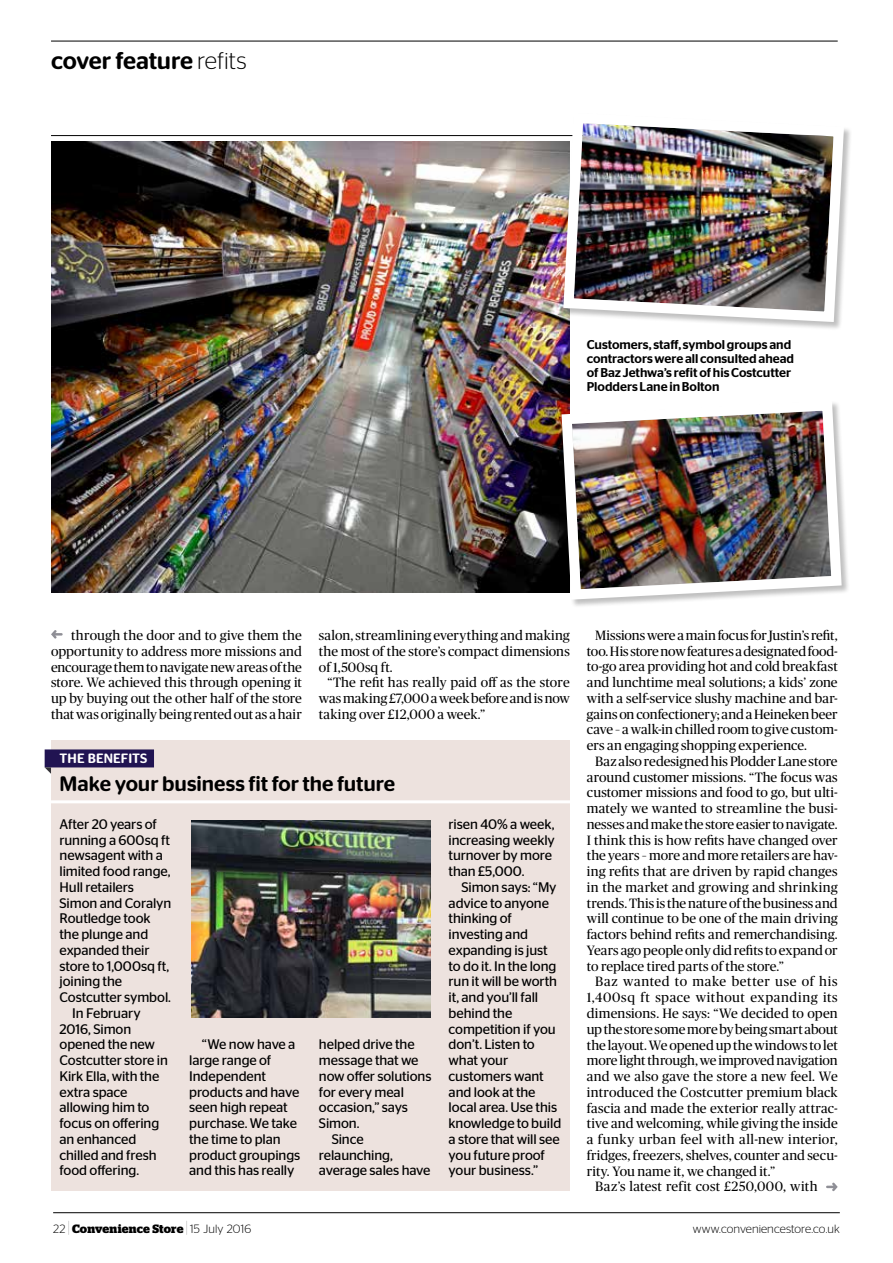
<style>
.page{position:relative;width:893px;height:1263px;background:#fff}
.page>*{position:absolute;margin:0;border:0;box-sizing:border-box;transform-origin:0 0}
.t1{font:500 24px "Stag Sans Round";letter-spacing:-.015em;color:#000}
.t2{font:500 21px "Stag Sans Round";letter-spacing:-.005em;color:#000}
.t3{font:13.8px/15.8px "Stag Sans";letter-spacing:-.01em;color:#000}
.t4{font:13.5px/15.8px "Publico";letter-spacing:.005em;color:#000;text-align:justify}
.t5{font:13.5px "Publico";letter-spacing:.025em;color:#000}
.t6{font:500 13.5px "Stag Sans Round";color:#fff}
.t7{font:500 12.75px/13.8px "Stag Sans";letter-spacing:-.005em;color:#000}
.t8{font:700 12px "Stag";letter-spacing:.015em;color:#000}
.t9{font:300 12px "Stag Sans Round";letter-spacing:.005em;color:#000}
.s1{font-weight:300}
.s2{font-family:"Stag Sans Round";font-weight:300}
.s3{font-family:"Stag Sans Round";font-weight:300;font-size:18px}
</style>
<div class="page">
<hr style="left:51px;top:135px;width:787px;height:1px;background:#000">
<hr style="left:51px;top:41px;width:787px;height:1px;background:#000">
<img style="left:51px;top:142px;width:519px;height:450px">
<svg style="left:51px;top:630px;width:12px;height:9px"></svg>
<svg style="left:826px;top:1182px;width:12px;height:9px"></svg>
<img style="left:556px;top:395px;width:291px;height:210px">
<div style="left:563px;top:113px;width:290px;height:217px;background:#fff"></div>
<img style="left:558px;top:123px;width:291px;height:204px">
<div style="left:51px;top:740px;width:519px;height:451px;background:#ede2de"></div>
<div style="left:45px;top:749px;width:109px;height:18px;background:#211452"></div>
<hr style="left:51px;top:800px;width:527px;height:3px;background:#fff">
<svg style="left:45px;top:767px;width:6px;height:7px"></svg>
<img style="left:191px;top:820px;width:239px;height:198px">
<hr style="left:53px;top:1212px;width:787px;height:1px;background:#000">
<h1 class="t1" style="left:51px;top:47px;width:197px">cover feature <span class="s1">refits</span></h1>
<p class="t7" style="left:587px;top:338px;width:209px">Customers, staff, symbol groups and contractors were all consulted ahead of Baz Jethwa’s refit of his Costcutter Plodders Lane in Bolton</p>
<p class="t4" style="left:51px;top:627px;width:252px;text-indent:20px">through the door and to give them the opportunity to address more missions and encourage them to navigate new areas of the store. We achieved this through opening it up by buying out the other half of the store that was originally being rented out as a hair</p>
<p class="t4" style="left:319px;top:627px;width:252px">salon, streamlining everything and making the most of the store’s compact dimensions of 1,500sq ft.</p>
<p class="t4" style="left:319px;top:675px;width:252px;text-indent:9px">“The refit has really paid off as the store was making £7,000 a week before and is now taking over £12,000 a week.”</p>
<p class="t6" style="left:60px;top:750px;width:89px">THE BENEFITS</p>
<h2 class="t2" style="left:60px;top:772px;width:337px">Make your business fit for the future</h2>
<p class="t3" style="left:60px;top:816px;width:99px">After 20 years of</p>
<p class="t3" style="left:60px;top:832px;width:112px">running a 600sq ft</p>
<p class="t3" style="left:60px;top:847px;width:105px">newsagent with a</p>
<p class="t3" style="left:60px;top:863px;width:113px">limited food range,</p>
<p class="t3" style="left:60px;top:879px;width:76px">Hull retailers</p>
<p class="t3" style="left:60px;top:895px;width:113px">Simon and Coralyn</p>
<p class="t3" style="left:60px;top:910px;width:93px">Routledge took</p>
<p class="t3" style="left:60px;top:926px;width:90px">the plunge and</p>
<p class="t3" style="left:60px;top:942px;width:92px">expanded their</p>
<p class="t3" style="left:60px;top:958px;width:111px">store to 1,000sq ft,</p>
<p class="t3" style="left:60px;top:973px;width:64px">joining the</p>
<p class="t3" style="left:60px;top:989px;width:113px">Costcutter symbol.</p>
<p class="t3" style="left:72px;top:1005px;width:70px">In February</p>
<p class="t3" style="left:60px;top:1021px;width:73px">2016, Simon</p>
<p class="t3" style="left:60px;top:1036px;width:97px">opened the new</p>
<p class="t3" style="left:60px;top:1052px;width:110px">Costcutter store in</p>
<p class="t3" style="left:60px;top:1068px;width:101px">Kirk Ella, with the</p>
<p class="t3" style="left:60px;top:1084px;width:70px">extra space</p>
<p class="t3" style="left:60px;top:1099px;width:91px">allowing him to</p>
<p class="t3" style="left:60px;top:1115px;width:101px">focus on offering</p>
<p class="t3" style="left:60px;top:1131px;width:78px">an enhanced</p>
<p class="t3" style="left:60px;top:1147px;width:99px">chilled and fresh</p>
<p class="t3" style="left:60px;top:1162px;width:81px">food offering.</p>
<p class="t3" style="left:189px;top:1036px;width:113px;text-indent:13px">“We now have a large range of<br>Independent products and have seen high repeat purchase. We take the time to plan product groupings and this has really</p>
<p class="t3" style="left:319px;top:1036px;width:97px">helped drive the</p>
<p class="t3" style="left:319px;top:1052px;width:101px">message that we</p>
<p class="t3" style="left:319px;top:1068px;width:114px">now offer solutions</p>
<p class="t3" style="left:319px;top:1084px;width:87px">for every meal</p>
<p class="t3" style="left:319px;top:1099px;width:91px">occasion,” says</p>
<p class="t3" style="left:319px;top:1115px;width:42px">Simon.</p>
<p class="t3" style="left:332px;top:1131px;width:34px">Since</p>
<p class="t3" style="left:319px;top:1147px;width:76px">relaunching,</p>
<p class="t3" style="left:319px;top:1162px;width:113px">average sales have</p>
<p class="t3" style="left:449px;top:816px;width:108px">risen 40% a week, increasing weekly turnover by more than £5,000.</p>
<p class="t3" style="left:449px;top:879px;width:114px;text-indent:13px">Simon says: “My advice to anyone thinking of investing and expanding is just to do it. In the long run it will be worth it, and you’ll fall behind the competition if you don’t. Listen to what your customers want and look at the local area. Use this knowledge to build a store that will see you future proof your business.”</p>
<p class="t4" style="left:587px;top:627px;width:252px;text-indent:9px">Missions were a main focus for Justin’s refit, too. His store now features a designated food&shy;to-go area providing hot and cold breakfast and lunchtime meal solutions; a kids’ zone with a self-service slushy machine and bar&shy;gains on confectionery; and a Heineken beer cave – a walk-in chilled room to give custom&shy;ers an engaging shopping experience.</p>
<p class="t4" style="left:587px;top:753px;width:252px;text-indent:9px">Baz also redesigned his Plodder Lane store around customer missions. “The focus was customer missions and food to go, but ulti&shy;mately we wanted to streamline the busi&shy;nesses and make the store easier to navigate.<br>I think this is how refits have changed over the years – more and more retailers are hav&shy;ing refits that are driven by rapid changes in the market and growing and shrinking trends. This is the nature of the business and will continue to be one of the main driving factors behind refits and remerchandising.<br>Years ago people only did refits to expand or to replace tired parts of the store.”</p>
<p class="t4" style="left:587px;top:974px;width:252px;text-indent:9px">Baz wanted to make better use of his 1,400sq ft space without expanding its dimensions. He says: “We decided to open up the store some more by being smart about the layout. We opened up the windows to let more light through, we improved navigation and we also gave the store a new feel. We introduced the Costcutter premium black fascia and made the exterior really attrac&shy;tive and welcoming, while giving the inside a funky urban feel with all-new interior, fridges, freezers, shelves, counter and secu&shy;rity. You name it, we changed it.”</p>
<p class="t5" style="left:595px;top:1179px;width:224px">Baz’s latest refit cost £250,000, with</p>
<p class="t8" style="left:53px;top:1221px;width:200px"><span class="s2">22</span> <span class="s3">|</span> Convenience Store <span class="s3">|</span> <span class="s2">15 July 2016</span></p>
<p class="t9" style="left:693px;top:1222px;width:149px">www.conveniencestore.co.uk</p>
</div>
